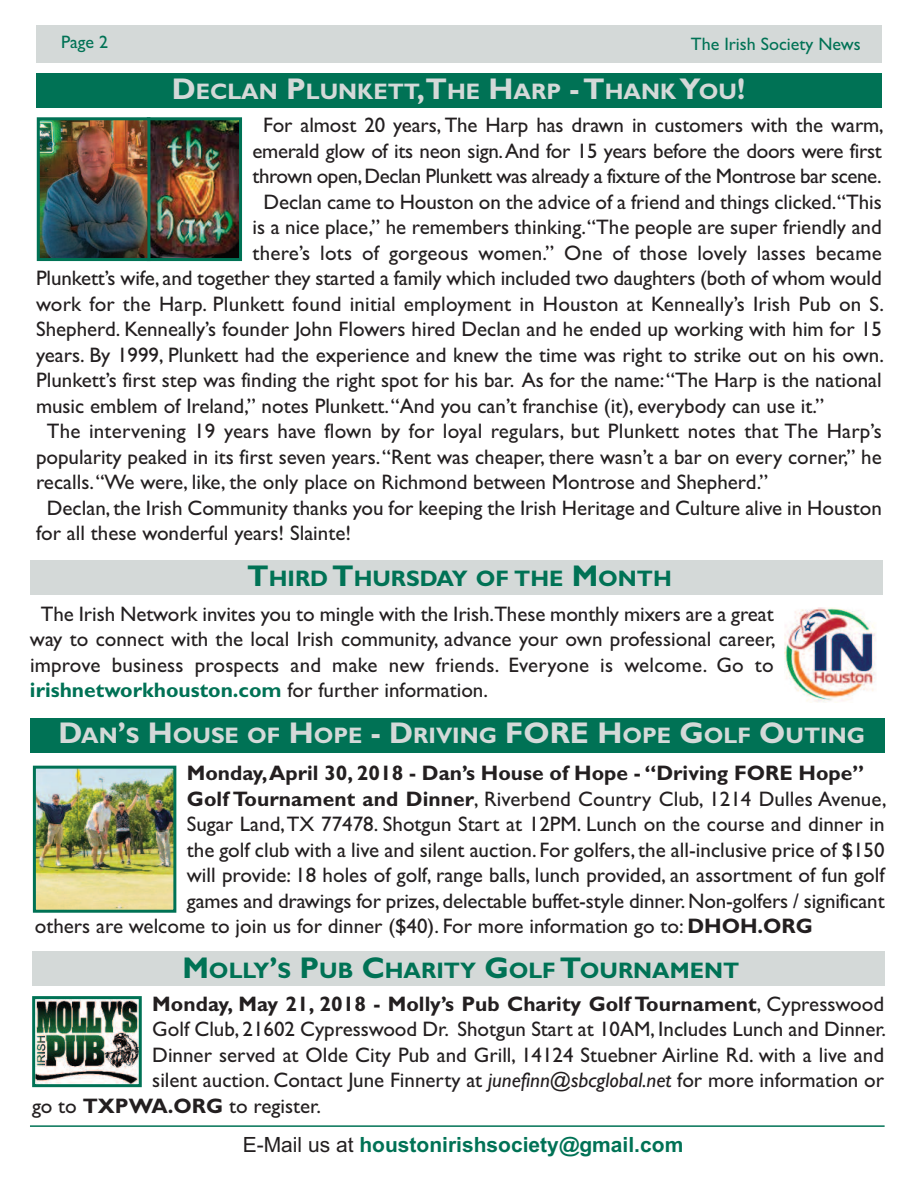
<style>
.page{position:relative;width:918px;height:1188px;background:#fff}
.page>*{position:absolute;margin:0;border:0;box-sizing:border-box;transform-origin:0 0}
.t1{font:700 22.5px "Gill Sans";color:#d4d9d8}
.t2{font:700 22.5px "Gill Sans";color:#007255}
.t3{font:21px/25.5px "Gill Sans";color:#231f20;text-align:justify}
.t4{font:700 21px "Gill Sans";color:#231f20}
.t5{font:21px "Gill Sans";letter-spacing:-.02em;color:#231f20}
.t6{font:700 21px "Arial";color:#007255}
.t7{font:18px "Gill Sans";color:#007255}
.s1{font-size:30px}
.s2{font-weight:700;color:#007255}
.s3{font-weight:700}
.s4{font-weight:400}
.s5{font-style:italic}
.s6{font-weight:400;color:#231f20}
</style>
<div class="page">
<div style="left:36px;top:25px;width:846px;height:38px;background:#d4d9d8"></div>
<hr style="left:30px;top:1125px;width:855px;height:2px;background:#007255">
<div style="left:36px;top:73px;width:846px;height:34px;background:#007255"></div>
<div style="left:30px;top:560px;width:852px;height:35px;background:#d4d9d8"></div>
<div style="left:30px;top:718px;width:855px;height:34px;background:#007255"></div>
<img style="left:151px;top:121px;width:87px;height:136px">
<div style="left:147px;top:117px;width:95px;height:144px;border:3px solid #007255"></div>
<img style="left:37px;top:770px;width:135px;height:139px">
<div style="left:33px;top:766px;width:143px;height:147px;border:3px solid #007255"></div>
<div style="left:32px;top:951px;width:853px;height:35px;background:#d4d9d8"></div>
<img style="left:36px;top:1000px;width:102px;height:83px">
<div style="left:32px;top:996px;width:110px;height:91px;border:3px solid #007255"></div>
<img style="left:41px;top:121px;width:105px;height:136px">
<div style="left:37px;top:117px;width:113px;height:144px;border:3px solid #007255"></div>
<img style="left:784px;top:608px;width:92px;height:95px">
<p class="t7" style="left:61px;top:32px;width:49px">Page 2</p>
<p class="t7" style="left:691px;top:33px;width:171px">The Irish Society News</p>
<p class="t1" style="left:172px;top:79px;width:575px"><span class="s1">D</span>ECLAN <span class="s1">P</span>LUNKETT<span class="s1">,T</span>HE <span class="s1">H</span>ARP <span class="s1">-T</span>HANK<span class="s1">Y</span>OU<span class="s1">!</span></p>
<p class="t3" style="left:263px;top:112px;width:622px">For almost 20 years, The Harp has drawn in customers with the warm,</p>
<p class="t3" style="left:253px;top:138px;width:631px">emerald glow of its neon sign.And for 15 years before the doors were first</p>
<p class="t5" style="left:253px;top:164px;width:631px">thrown open,Declan Plunkett was already a fixture of the Montrose bar scene.</p>
<p class="t3" style="left:263px;top:189px;width:620px">Declan came to Houston on the advice of a friend and things clicked.“This</p>
<p class="t3" style="left:253px;top:214px;width:631px">is a nice place,” he remembers thinking.“The people are super friendly and</p>
<p class="t3" style="left:253px;top:240px;width:631px">there’s lots of gorgeous women.” One of those lovely lasses became</p>
<p class="t3" style="left:36px;top:265px;width:847px">Plunkett’s wife, and together they started a family which included two daughters (both of whom would</p>
<p class="t3" style="left:36px;top:291px;width:849px">work for the Harp. Plunkett found initial employment in Houston at Kenneally’s Irish Pub on S.</p>
<p class="t3" style="left:36px;top:316px;width:847px">Shepherd. Kenneally’s founder John Flowers hired Declan and he ended up working with him for 15</p>
<p class="t3" style="left:36px;top:342px;width:849px">years. By 1999, Plunkett had the experience and knew the time was right to strike out on his own.</p>
<p class="t3" style="left:36px;top:367px;width:847px">Plunkett’s first step was finding the right spot for his bar. As for the name:“The Harp is the national</p>
<p class="t3" style="left:36px;top:393px;width:790px">music emblem of Ireland,” notes Plunkett.“And you can’t franchise (it), everybody can use it.”</p>
<p class="t3" style="left:47px;top:418px;width:836px">The intervening 19 years have flown by for loyal regulars, but Plunkett notes that The Harp’s</p>
<p class="t3" style="left:36px;top:444px;width:847px">popularity peaked in its first seven years.“Rent was cheaper, there wasn’t a bar on every corner,” he</p>
<p class="t3" style="left:36px;top:469px;width:734px">recalls.“We were, like, the only place on Richmond between Montrose and Shepherd.”</p>
<p class="t3" style="left:47px;top:495px;width:836px">Declan,the Irish Community thanks you for keeping the Irish Heritage and Culture alive in Houston</p>
<p class="t3" style="left:36px;top:520px;width:317px">for all these wonderful years! Slainte!</p>
<p class="t2" style="left:247px;top:565px;width:426px"><span class="s1">T</span>HIRD <span class="s1">T</span>HURSDAY OF THE <span class="s1">M</span>ONTH</p>
<p class="t3" style="left:30px;top:601px;width:747px;text-indent:11px">The Irish Network invites you to mingle with the Irish.These monthly mixers are a great way to connect with the local Irish community, advance your own professional career, improve business prospects and make new friends. Everyone is welcome. Go to <span class="s2">irishnetworkhouston.com</span> for further information.</p>
<p class="t1" style="left:58px;top:722px;width:808px"><span class="s1">D</span>AN<span class="s1">’</span>S <span class="s1">H</span>OUSE OF <span class="s1">H</span>OPE <span class="s1">- D</span>RIVING <span class="s1">FORE H</span>OPE <span class="s1">G</span>OLF <span class="s1">O</span>UTING</p>
<p class="t4" style="left:187px;top:761px;width:679px">Monday,April 30, 2018 - Dan’s House of Hope - “Driving FORE Hope”</p>
<p class="t3" style="left:187px;top:786px;width:701px"><span class="s3">Golf Tournament and Dinner</span>, Riverbend Country Club, 1214 Dulles Avenue,</p>
<p class="t3" style="left:187px;top:811px;width:699px">Sugar Land,TX 77478. Shotgun Start at 12PM. Lunch on the course and dinner in</p>
<p class="t3" style="left:187px;top:837px;width:699px">the golf club with a live and silent auction. For golfers,the all-inclusive price of $150</p>
<p class="t3" style="left:187px;top:862px;width:699px">will provide: 18 holes of golf, range balls, lunch provided, an assortment of fun golf</p>
<p class="t3" style="left:187px;top:888px;width:699px">games and drawings for prizes, delectable buffet-style dinner.Non-golfers / significant</p>
<p class="t3" style="left:35px;top:913px;width:780px">others are welcome to join us for dinner ($40). For more information go to: <span class="s3">DHOH.ORG</span></p>
<p class="t2" style="left:182px;top:957px;width:558px"><span class="s1">M</span>OLLY<span class="s1">’</span>S <span class="s1">P</span>UB <span class="s1">C</span>HARITY <span class="s1">G</span>OLF <span class="s1">T</span>OURNAMENT</p>
<p class="t4" style="left:152px;top:991px;width:733px">Monday, May 21, 2018 - Molly’s Pub Charity Golf Tournament<span class="s4">, Cypresswood</span></p>
<p class="t3" style="left:152px;top:1016px;width:735px">Golf Club, 21602 Cypresswood Dr. Shotgun Start at 10AM, Includes Lunch and Dinner.</p>
<p class="t3" style="left:152px;top:1042px;width:733px">Dinner served at Olde City Pub and Grill, 14124 Stuebner Airline Rd. with a live and</p>
<p class="t3" style="left:152px;top:1067px;width:733px">silent auction. Contact June Finnerty at <span class="s5">junefinn@sbcglobal.net</span> for more information or</p>
<p class="t3" style="left:32px;top:1093px;width:290px">go to <span class="s3">TXPWA.ORG</span> to register.</p>
<p class="t6" style="left:243px;top:1132px;width:442px"><span class="s6">E-Mail us at</span> houstonirishsociety@gmail.com</p>
</div>
